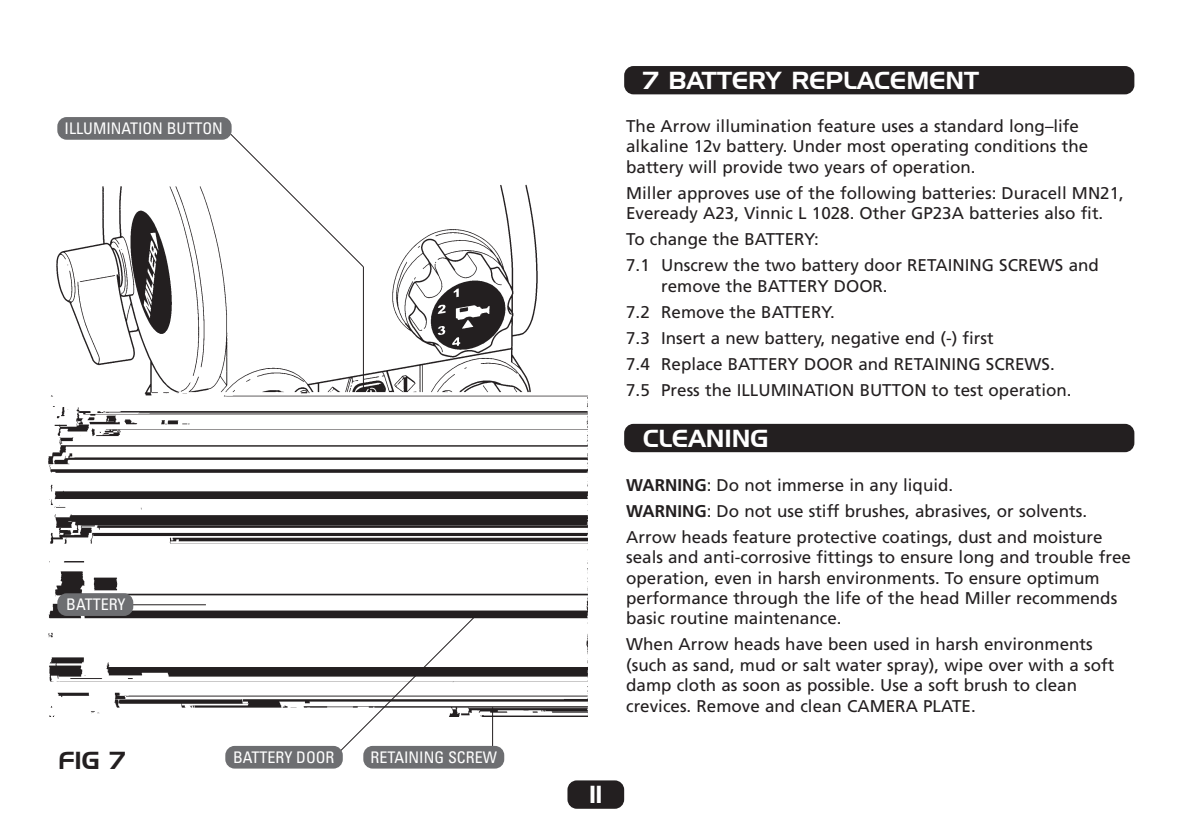
<style>
.page{position:relative;width:1190px;height:838px;background:#fff}
.page>*{position:absolute;margin:0;border:0;box-sizing:border-box;transform-origin:0 0}
.t1{font:24px "Handel Gothic BT";color:#fff}
.t2{font:24px "Handel Gothic BT";color:#231f20}
.t3{font:17px/20.4px "Frutiger";color:#231f20}
.t4{font:condensed 16px "Univers";color:#fff}
.s1{font-weight:700}
</style>
<div class="page">
<img style="left:49px;top:184px;width:538px;height:533px">
<hr style="left:363px;top:267px;width:1px;height:124px;background:#231f20">
<svg style="left:220px;top:134px;width:145px;height:134px"></svg>
<hr style="left:128px;top:604px;width:78px;height:1px;background:#231f20">
<div style="left:624px;top:66px;width:510px;height:28px;background:#231f20;border-radius:9px"></div>
<div style="left:624px;top:424px;width:510px;height:28px;background:#231f20;border-radius:9px"></div>
<div style="left:567px;top:780px;width:57px;height:29px;background:#231f20;border-radius:9px"></div>
<div style="left:57px;top:117px;width:175px;height:23px;background:#6d6e71;border-radius:9px"></div>
<div style="left:57px;top:593px;width:76px;height:23px;background:#6d6e71;border-radius:9px"></div>
<svg style="left:333px;top:611px;width:148px;height:139px"></svg>
<div style="left:225px;top:746px;width:118px;height:23px;background:#6d6e71;border-radius:9px"></div>
<hr style="left:492px;top:707px;width:1px;height:46px;background:#231f20">
<div style="left:363px;top:746px;width:141px;height:23px;background:#6d6e71;border-radius:9px"></div>
<p class="t4" style="left:65px;top:122px;width:160px">ILLUMINATION BUTTON</p>
<p class="t4" style="left:66px;top:599px;width:61px">BATTERY</p>
<h1 class="t2" style="left:58px;top:752px;width:68px">FIG 7</h1>
<p class="t4" style="left:233px;top:751px;width:103px">BATTERY DOOR</p>
<p class="t4" style="left:371px;top:751px;width:128px">RETAINING SCREW</p>
<h1 class="t1" style="left:643px;top:72px;width:337px">7 BATTERY REPLACEMENT</h1>
<p class="t3" style="left:626px;top:117px;width:464px">The Arrow illumination feature uses a standard long–life alkaline 12v battery. Under most operating conditions the battery will provide two years of operation.</p>
<p class="t3" style="left:626px;top:184px;width:499px">Miller approves use of the following batteries: Duracell MN21,<br>Eveready A23, Vinnic L 1028. Other GP23A batteries also fit.</p>
<p class="t3" style="left:626px;top:228px;width:474px;line-height:26px">To change the BATTERY:<br>7.1 Unscrew the two battery door RETAINING SCREWS and</p>
<p class="t3" style="left:626px;top:274px;width:447px;line-height:26px;text-indent:35px">remove the BATTERY DOOR.<br>7.2 Remove the BATTERY.<br>7.3 Insert a new battery, negative end (-) first<br>7.4 Replace BATTERY DOOR and RETAINING SCREWS.<br>7.5 Press the ILLUMINATION BUTTON to test operation.</p>
<h1 class="t1" style="left:643px;top:430px;width:127px">CLEANING</h1>
<p class="t3" style="left:626px;top:473px;width:478px;line-height:26px"><span class="s1">WARNING</span>: Do not immerse in any liquid.<br><span class="s1">WARNING</span>: Do not use stiff brushes, abrasives, or solvents.<br>Arrow heads feature protective coatings, dust and moisture</p>
<p class="t3" style="left:626px;top:548px;width:506px">seals and anti-corrosive fittings to ensure long and trouble free operation, even in harsh environments. To ensure optimum performance through the life of the head Miller recommends basic routine maintenance.</p>
<p class="t3" style="left:626px;top:636px;width:490px">When Arrow heads have been used in harsh environments (such as sand, mud or salt water spray), wipe over with a soft damp cloth as soon as possible. Use a soft brush to clean crevices. Remove and clean CAMERA PLATE.</p>
<h1 class="t1" style="left:589px;top:786px;width:14px">11</h1>
</div>
